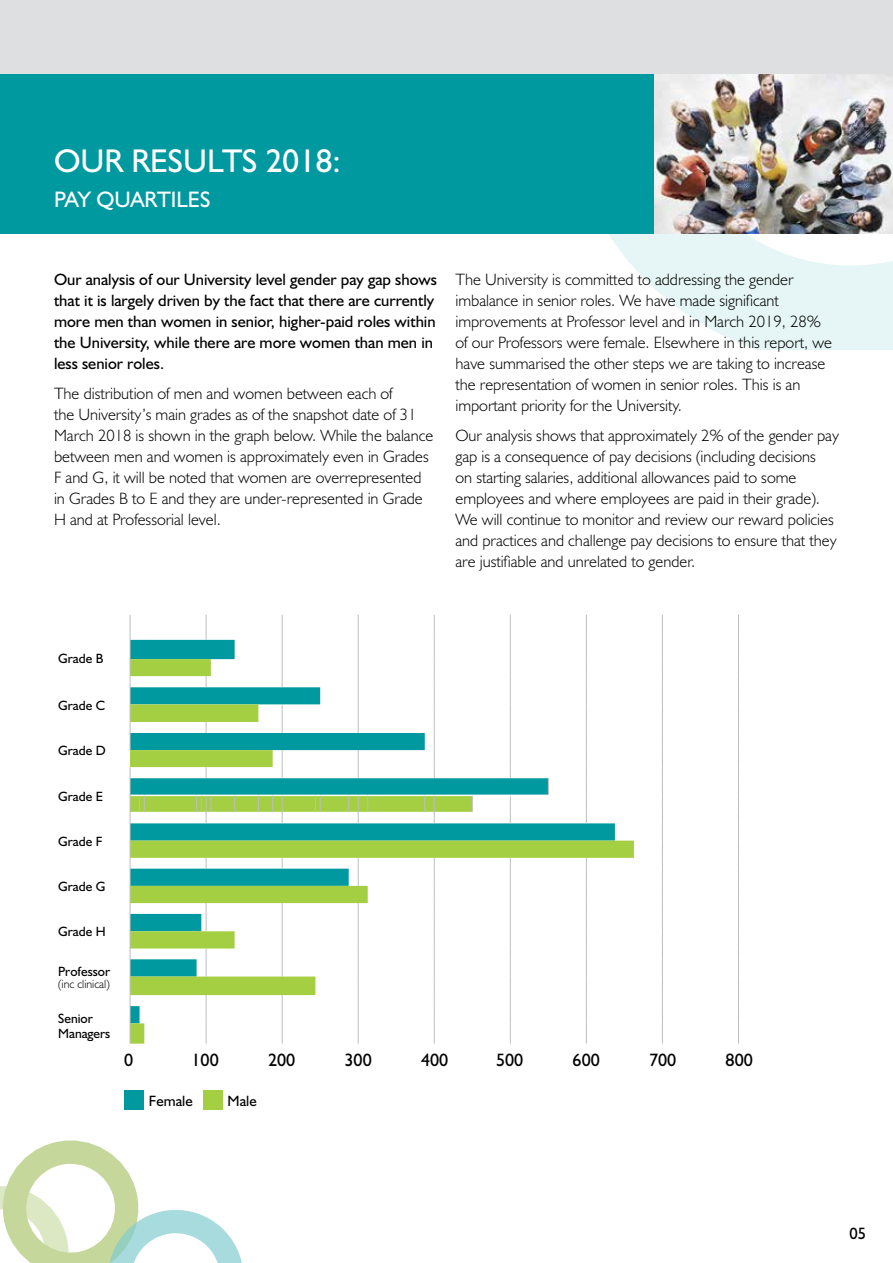
<style>
.page{position:relative;width:893px;height:1263px;background:#fff}
.page>*{position:absolute;margin:0;border:0;box-sizing:border-box;transform-origin:0 0}
.t1{font:33px "Humanist 521 BT";color:#fff}
.t2{font:22.5px "Humanist 521 BT";color:#fff}
.t3{font:18px "Humanist 521 BT";color:#000}
.t4{font:300 16.5px/21px "Humanist 521 BT";color:#000}
.t5{font:16.5px/21px "Humanist 521 BT";color:#000}
.t6{font:15px "Humanist 521 BT";color:#000}
.t7{font:13.5px/15px "Humanist 521 BT";color:#000}
.t8{font:300 12px "Humanist 521 BT";color:#000}
</style>
<div class="page">
<svg style="left:609px;top:234px;width:284px;height:115px"></svg>
<svg style="left:0;top:1140px;width:242px;height:123px"></svg>
<div style="left:0;top:0;width:893px;height:74px;background:#dedfe1"></div>
<div style="left:0;top:74px;width:893px;height:160px;background:#00999f"></div>
<img style="left:655px;top:74px;width:237px;height:160px">
<svg style="left:131px;top:640px;width:379px;height:19px"></svg>
<svg style="left:131px;top:659px;width:503px;height:385px"></svg>
<svg style="left:130px;top:676px;width:504px;height:136px"></svg>
<hr style="left:144px;top:795px;width:53px;height:1px;background:#fff">
<hr style="left:282px;top:795px;width:33px;height:1px;background:#fff">
<hr style="left:368px;top:795px;width:57px;height:1px;background:#fff">
<hr style="left:434px;top:795px;width:38px;height:1px;background:#fff">
<hr style="left:472px;top:795px;width:38px;height:1px;background:#fff">
<hr style="left:510px;top:795px;width:38px;height:1px;background:#fff">
<hr style="left:548px;top:795px;width:38px;height:1px;background:#fff">
<hr style="left:144px;top:812px;width:53px;height:1px;background:#fff">
<hr style="left:283px;top:812px;width:32px;height:1px;background:#fff">
<hr style="left:368px;top:812px;width:57px;height:1px;background:#fff">
<hr style="left:435px;top:812px;width:37px;height:1px;background:#fff">
<hr style="left:472px;top:812px;width:38px;height:1px;background:#fff">
<hr style="left:511px;top:812px;width:37px;height:1px;background:#fff">
<hr style="left:548px;top:812px;width:38px;height:1px;background:#fff">
<svg style="left:206px;top:615px;width:1px;height:25px"></svg>
<svg style="left:282px;top:615px;width:1px;height:72px"></svg>
<svg style="left:282px;top:704px;width:1px;height:29px"></svg>
<svg style="left:358px;top:615px;width:1px;height:118px"></svg>
<svg style="left:548px;top:778px;width:1px;height:17px"></svg>
<svg style="left:196px;top:795px;width:87px;height:28px"></svg>
<svg style="left:315px;top:795px;width:53px;height:28px"></svg>
<svg style="left:424px;top:795px;width:11px;height:28px"></svg>
<svg style="left:358px;top:858px;width:1px;height:28px"></svg>
<svg style="left:206px;top:903px;width:1px;height:28px"></svg>
<svg style="left:206px;top:948px;width:1px;height:28px"></svg>
<svg style="left:282px;top:903px;width:1px;height:73px"></svg>
<svg style="left:206px;top:995px;width:1px;height:49px"></svg>
<svg style="left:282px;top:995px;width:1px;height:49px"></svg>
<svg style="left:358px;top:903px;width:1px;height:141px"></svg>
<svg style="left:434px;top:858px;width:1px;height:186px"></svg>
<svg style="left:510px;top:858px;width:1px;height:186px"></svg>
<svg style="left:586px;top:858px;width:1px;height:186px"></svg>
<svg style="left:130px;top:615px;width:1px;height:135px"></svg>
<svg style="left:130px;top:767px;width:15px;height:277px"></svg>
<svg style="left:282px;top:750px;width:1px;height:28px"></svg>
<svg style="left:358px;top:750px;width:1px;height:28px"></svg>
<svg style="left:434px;top:615px;width:1px;height:163px"></svg>
<svg style="left:510px;top:615px;width:1px;height:163px"></svg>
<svg style="left:662px;top:615px;width:1px;height:429px"></svg>
<svg style="left:738px;top:615px;width:1px;height:429px"></svg>
<svg style="left:472px;top:796px;width:1px;height:16px"></svg>
<svg style="left:510px;top:796px;width:1px;height:27px"></svg>
<svg style="left:586px;top:615px;width:1px;height:208px"></svg>
<div style="left:124px;top:1090px;width:20px;height:20px;background:#00999f"></div>
<div style="left:203px;top:1090px;width:20px;height:20px;background:#a5cf42"></div>
<h1 class="t1" style="left:54px;top:140px;width:288px">OUR RESULTS 2018:</h1>
<h2 class="t2" style="left:54px;top:186px;width:158px">PAY QUARTILES</h2>
<p class="t5" style="left:54px;top:269px;width:385px">Our analysis of our University level gender pay gap shows that it is largely driven by the fact that there are currently more men than women in senior, higher-paid roles within the University, while there are more women than men in less senior roles.</p>
<p class="t4" style="left:54px;top:382px;width:381px">The distribution of men and women between each of<br>the University’s main grades as of the snapshot date of 31<br>March 2018 is shown in the graph below. While the balance between men and women is approximately even in Grades F and G, it will be noted that women are overrepresented in Grades B to E and they are under-represented in Grade H and at Professorial level.</p>
<p class="t4" style="left:455px;top:269px;width:378px">The University is committed to addressing the gender imbalance in senior roles. We have made significant improvements at Professor level and in March 2019, 28% of our Professors were female. Elsewhere in this report, we have summarised the other steps we are taking to increase the representation of women in senior roles. This is an important priority for the University.</p>
<p class="t4" style="left:455px;top:424px;width:385px">Our analysis shows that approximately 2% of the gender pay gap is a consequence of pay decisions (including decisions<br>on starting salaries, additional allowances paid to some employees and where employees are paid in their grade).<br>We will continue to monitor and review our reward policies and practices and challenge pay decisions to ensure that they are justifiable and unrelated to gender.</p>
<p class="t7" style="left:58px;top:651px;width:47px">Grade B</p>
<p class="t7" style="left:58px;top:697px;width:48px">Grade C</p>
<p class="t7" style="left:58px;top:743px;width:49px">Grade D</p>
<p class="t7" style="left:58px;top:788px;width:46px">Grade E</p>
<p class="t7" style="left:58px;top:833px;width:46px">Grade F</p>
<p class="t7" style="left:58px;top:879px;width:48px">Grade G</p>
<p class="t7" style="left:58px;top:924px;width:49px">Grade H</p>
<p class="t7" style="left:58px;top:964px;width:53px">Professor</p>
<p class="t8" style="left:58px;top:977px;width:53px">(inc clinical)</p>
<p class="t7" style="left:58px;top:1010px;width:54px">Senior<br>Managers</p>
<p class="t3" style="left:124px;top:1049px;width:11px">0</p>
<p class="t3" style="left:192px;top:1049px;width:29px">100</p>
<p class="t3" style="left:268px;top:1049px;width:29px">200</p>
<p class="t3" style="left:345px;top:1049px;width:29px">300</p>
<p class="t3" style="left:421px;top:1049px;width:29px">400</p>
<p class="t3" style="left:496px;top:1049px;width:29px">500</p>
<p class="t3" style="left:573px;top:1049px;width:29px">600</p>
<p class="t3" style="left:649px;top:1049px;width:29px">700</p>
<p class="t3" style="left:726px;top:1049px;width:29px">800</p>
<p class="t6" style="left:149px;top:1091px;width:45px">Female</p>
<p class="t6" style="left:228px;top:1091px;width:31px">Male</p>
<p class="t5" style="left:849px;top:1223px;width:18px">05</p>
</div>
